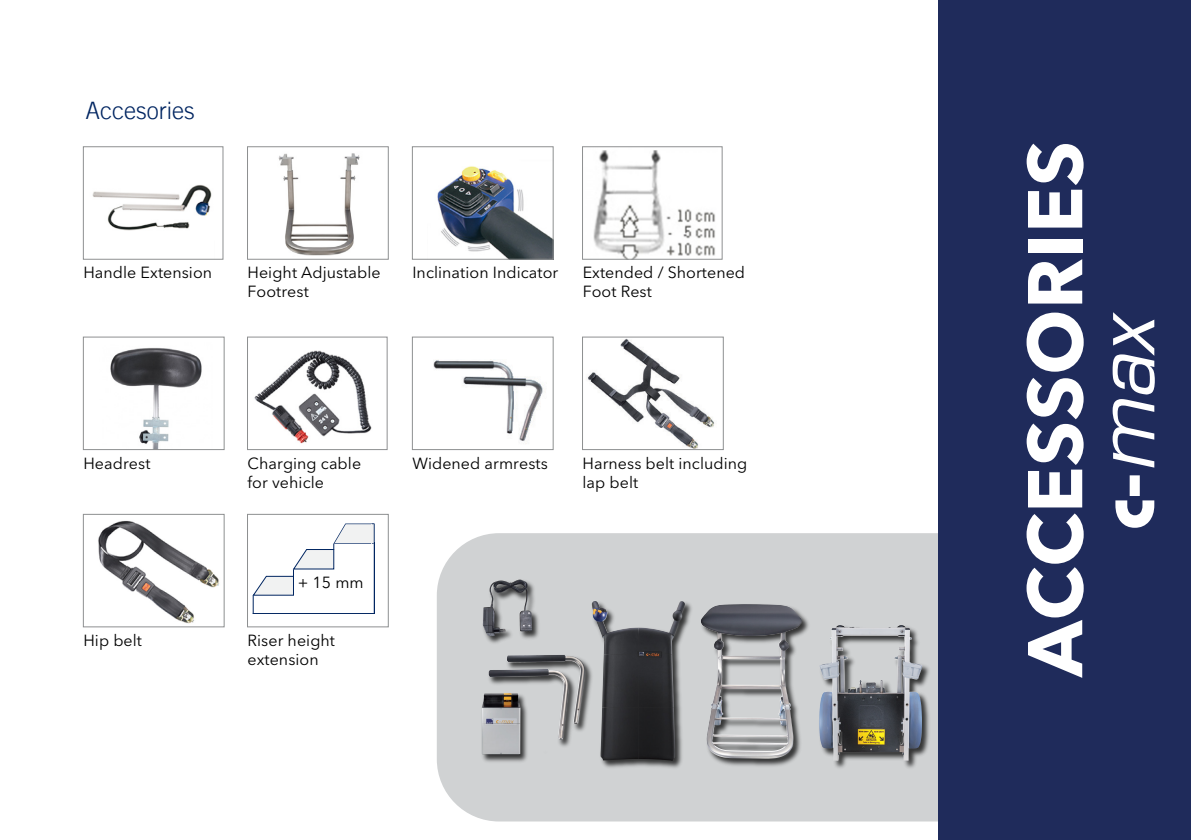
<style>
.page{position:relative;width:1191px;height:840px;background:#fff}
.page>*{position:absolute;margin:0;border:0;box-sizing:border-box;transform-origin:0 0}
.t1{font:700 76.6px "Avenir Next LT Pro";letter-spacing:.005em;color:#fff}
.t2{font:300 24px "Trade Gothic LT";color:#002561}
.t3{font:16px/19.2px "Avenir Next LT Pro";letter-spacing:.005em;color:#000}
</style>
<div class="page">
<img style="left:110px;top:348px;width:92px;height:100px">
<div style="left:83px;top:336px;width:142px;height:114px;border:1px solid #8e9091"></div>
<img style="left:593px;top:150px;width:122px;height:107px">
<div style="left:582px;top:146px;width:140px;height:113px;border:1px solid #8e9091"></div>
<img style="left:254px;top:350px;width:118px;height:94px">
<div style="left:247px;top:336px;width:140px;height:114px;border:1px solid #8e9091"></div>
<img style="left:437px;top:166px;width:114px;height:91px">
<div style="left:412px;top:146px;width:141px;height:113px;border:1px solid #8e9091"></div>
<img style="left:278px;top:153px;width:82px;height:103px">
<div style="left:247px;top:146px;width:142px;height:113px;border:1px solid #8e9091"></div>
<img style="left:92px;top:185px;width:120px;height:46px">
<div style="left:83px;top:146px;width:140px;height:113px;border:1px solid #8e9091"></div>
<img style="left:98px;top:520px;width:121px;height:104px">
<div style="left:83px;top:513px;width:142px;height:114px;border:1px solid #8e9091"></div>
<img style="left:587px;top:338px;width:128px;height:110px">
<div style="left:582px;top:336px;width:142px;height:114px;border:1px solid #8e9091"></div>
<img style="left:433px;top:359px;width:110px;height:85px">
<div style="left:412px;top:336px;width:141px;height:114px;border:1px solid #8e9091"></div>
<img style="left:374px;top:541px;width:1px;height:72px">
<svg style="left:252px;top:523px;width:122px;height:90px"></svg>
<img style="left:253px;top:612px;width:121px;height:1px">
<div style="left:247px;top:513px;width:142px;height:114px;border:1px solid #8e9091"></div>
<div style="left:437px;top:533px;width:501px;height:288px;background:#d0d2d3"></div>
<img style="left:480px;top:577px;width:453px;height:194px">
<img style="left:482px;top:692px;width:38px;height:62px">
<img style="left:483px;top:579px;width:36px;height:56px">
<img style="left:819px;top:624px;width:103px;height:136px">
<img style="left:592px;top:600px;width:93px;height:54px">
<img style="left:602px;top:654px;width:72px;height:53px">
<img style="left:600px;top:707px;width:75px;height:53px">
<img style="left:701px;top:603px;width:100px;height:155px">
<img style="left:506px;top:654px;width:74px;height:43px">
<div style="left:938px;top:0;width:253px;height:839px;background:#1f2b5b"></div>
<svg style="left:1112px;top:312px;width:42px;height:215px"></svg>
<h2 class="t2" style="left:85px;top:96px;width:111px">Accesories</h2>
<p class="t3" style="left:83px;top:263px;width:130px">Handle Extension</p>
<p class="t3" style="left:247px;top:263px;width:135px">Height Adjustable</p>
<p class="t3" style="left:412px;top:263px;width:147px">Inclination Indicator</p>
<p class="t3" style="left:247px;top:282px;width:63px">Footrest</p>
<p class="t3" style="left:582px;top:263px;width:164px">Extended / Shortened<br>Foot Rest</p>
<p class="t3" style="left:83px;top:453px;width:69px">Headrest</p>
<p class="t3" style="left:83px;top:630px;width:60px">Hip belt</p>
<p class="t3" style="left:247px;top:453px;width:115px">Charging cable for vehicle</p>
<p class="t3" style="left:298px;top:572px;width:67px">+ 15 mm</p>
<p class="t3" style="left:247px;top:630px;width:89px">Riser height extension</p>
<p class="t3" style="left:412px;top:453px;width:137px">Widened armrests</p>
<p class="t3" style="left:582px;top:453px;width:166px">Harness belt including lap belt</p>
<h1 class="t1" style="left:1008px;top:676px;width:537px;rotate:-90deg">ACCESSORIES</h1>
</div>
